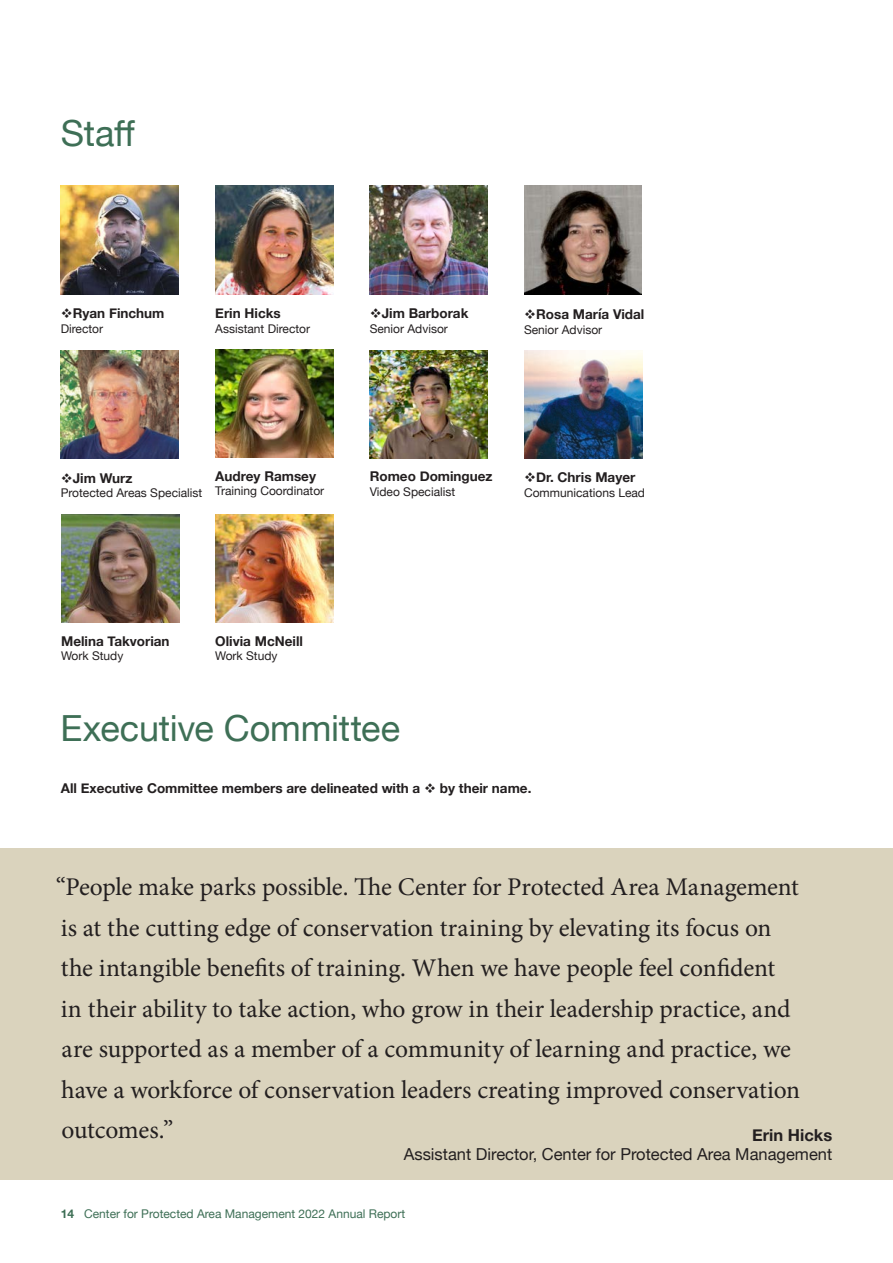
<style>
.page{position:relative;width:893px;height:1263px;background:#fff}
.page>*{position:absolute;margin:0;border:0;box-sizing:border-box;transform-origin:0 0}
.t1{font:36px "Helvetica Neue";letter-spacing:-.005em;color:#3e6f56}
.t2{font:25.5px/40.5px "Minion Pro";letter-spacing:-.005em;color:#231f20}
.t3{font:16.5px "Helvetica Neue";color:#231f20}
.t4{font:700 16.5px "Helvetica Neue";color:#231f20}
.t5{font:700 13.5px "Helvetica Neue";color:#231f20}
.t6{font:12px "Helvetica Neue";color:#231f20}
.t7{font:12px "Helvetica Neue";color:#3e6f56}
.s1{font-weight:700}
</style>
<div class="page">
<div style="left:0;top:848px;width:893px;height:331px;background:#dad3bd"></div>
<img style="left:215px;top:349px;width:118px;height:109px">
<img style="left:215px;top:186px;width:118px;height:108px">
<img style="left:370px;top:186px;width:118px;height:108px">
<img style="left:61px;top:350px;width:118px;height:108px">
<img style="left:524px;top:350px;width:118px;height:108px">
<img style="left:61px;top:186px;width:118px;height:108px">
<img style="left:524px;top:186px;width:118px;height:108px">
<img style="left:370px;top:350px;width:118px;height:108px">
<img style="left:61px;top:514px;width:118px;height:109px">
<img style="left:215px;top:514px;width:118px;height:109px">
<p class="t1" style="left:61px;top:107px;width:76px">Staff</p>
<p class="t5" style="left:61px;top:303px;width:105px">❖Ryan Finchum</p>
<p class="t6" style="left:61px;top:320px;width:44px">Director</p>
<p class="t5" style="left:215px;top:303px;width:67px">Erin Hicks</p>
<p class="t6" style="left:215px;top:320px;width:96px">Assistant Director</p>
<p class="t5" style="left:370px;top:303px;width:100px">❖Jim Barborak</p>
<p class="t6" style="left:370px;top:320px;width:80px">Senior Advisor</p>
<p class="t5" style="left:524px;top:304px;width:122px">❖Rosa María Vidal</p>
<p class="t6" style="left:524px;top:321px;width:80px">Senior Advisor</p>
<p class="t5" style="left:61px;top:467px;width:73px">❖Jim Wurz</p>
<p class="t6" style="left:61px;top:484px;width:143px">Protected Areas Specialist</p>
<p class="t5" style="left:215px;top:465px;width:102px">Audrey Ramsey</p>
<p class="t6" style="left:215px;top:482px;width:110px">Training Coordinator</p>
<p class="t5" style="left:370px;top:466px;width:124px">Romeo Dominguez</p>
<p class="t6" style="left:370px;top:483px;width:87px">Video Specialist</p>
<p class="t5" style="left:524px;top:467px;width:113px">❖Dr. Chris Mayer</p>
<p class="t6" style="left:524px;top:484px;width:122px">Communications Lead</p>
<p class="t5" style="left:61px;top:630px;width:110px">Melina Takvorian</p>
<p class="t6" style="left:61px;top:647px;width:64px">Work Study</p>
<p class="t5" style="left:215px;top:630px;width:89px">Olivia McNeill</p>
<p class="t6" style="left:215px;top:647px;width:64px">Work Study</p>
<p class="t1" style="left:61px;top:703px;width:341px">Executive Committee</p>
<p class="t5" style="left:61px;top:778px;width:472px">All Executive Committee members are delineated with a ❖ by their name.</p>
<p class="t2" style="left:56px;top:867px;width:746px">“People make parks possible. The Center for Protected Area Management is at the cutting edge of conservation training by elevating its focus on the intangible benefits of training. When we have people feel confident<br>in their ability to take action, who grow in their leadership practice, and are supported as a member of a community of learning and practice, we have a workforce of conservation leaders creating improved conservation outcomes.”</p>
<p class="t4" style="left:752px;top:1122px;width:82px">Erin Hicks</p>
<p class="t3" style="left:404px;top:1142px;width:430px">Assistant Director, Center for Protected Area Management</p>
<p class="t7" style="left:61px;top:1205px;width:346px"><span class="s1">14</span> Center for Protected Area Management 2022 Annual Report</p>
</div>
